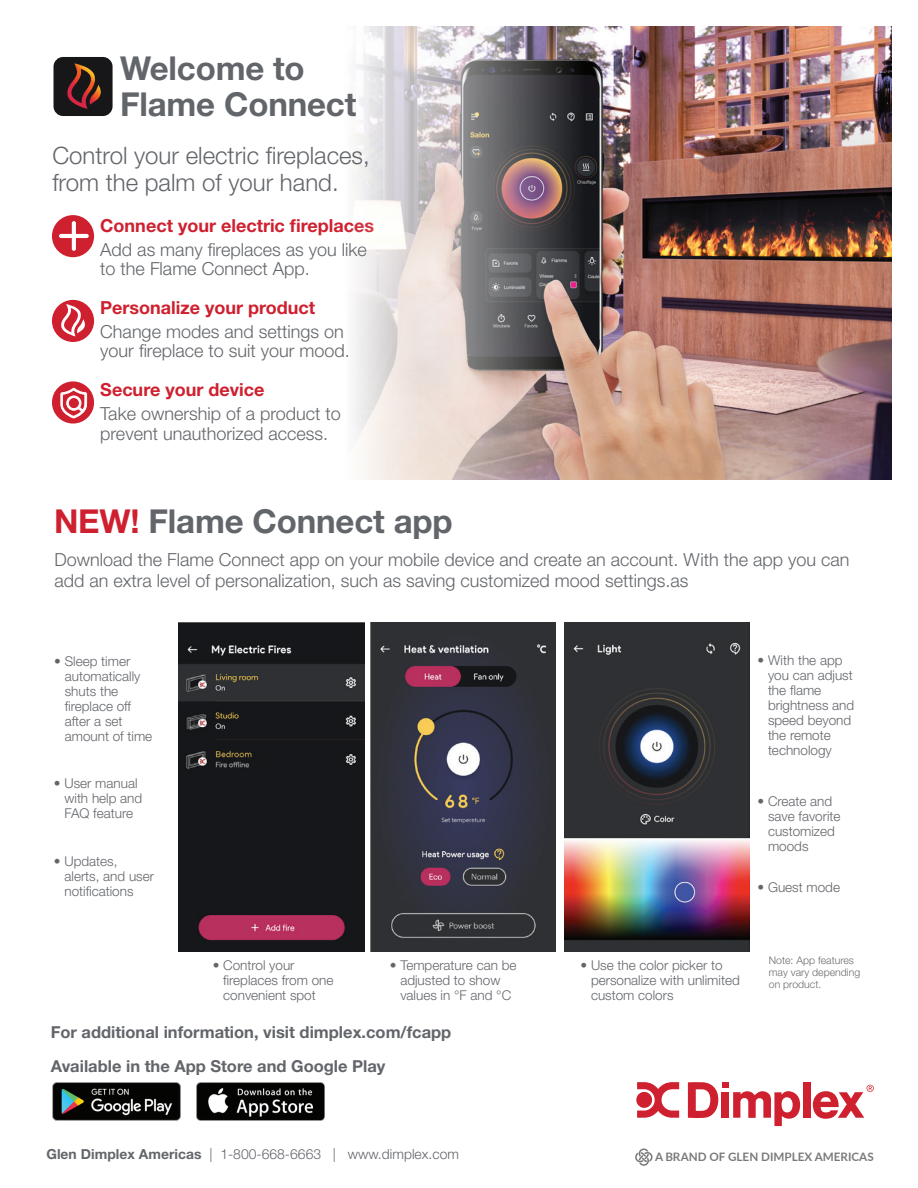
<style>
.page{position:relative;width:918px;height:1188px;background:#fff}
.page>*{position:absolute;margin:0;border:0;box-sizing:border-box;transform-origin:0 0}
.t1{font:700 33px/36px "Helvetica Neue LT Std";letter-spacing:-.005em;color:#62656a}
.t2{font:300 24px/27px "Helvetica Neue LT Std";color:#62656a}
.t3{font:300 18px/19.5px "Helvetica Neue LT Std";color:#62656a}
.t4{font:700 18px "Helvetica Neue LT Std";color:#cf202f}
.t5{font:700 16.5px "Helvetica Neue LT Std";color:#62656a}
.t6{font:300 13.8px "Helvetica Neue LT Std";letter-spacing:.005em;color:#62656a}
.t7{font:300 13.5px/15px "Helvetica Neue LT Std";color:#62656a}
.t8{font:700 11.7px "Lato";color:#231f20}
.t9{font:300 10.5px/12px "Helvetica Neue LT Std";color:#6c6d70}
.s1{color:#cf202f}
.s2{font-weight:700}
</style>
<div class="page">
<svg style="left:688px;top:1082px;width:30px;height:36px"></svg>
<div style="left:722px;top:1082px;width:7px;height:6px;background:#ce202f"></div>
<div style="left:722px;top:1092px;width:7px;height:26px;background:#ce202f"></div>
<svg style="left:733px;top:1091px;width:67px;height:35px"></svg>
<div style="left:803px;top:1082px;width:7px;height:36px;background:#ce202f"></div>
<svg style="left:813px;top:1085px;width:61px;height:34px"></svg>
<svg style="left:636px;top:1082px;width:43px;height:36px"></svg>
<svg style="left:635px;top:1148px;width:18px;height:18px"></svg>
<img style="left:53px;top:1082px;width:128px;height:38px">
<img style="left:196px;top:1082px;width:128px;height:38px">
<div style="left:54px;top:57px;width:59px;height:59px;background:#17171a;border-radius:10px"></div>
<svg style="left:67px;top:63px;width:34px;height:46px"></svg>
<div style="left:52px;top:215px;width:42px;height:42px;background:#cf202f;border-radius:50%"></div>
<div style="left:52px;top:300px;width:42px;height:42px;background:#cf202f;border-radius:50%"></div>
<div style="left:52px;top:381px;width:42px;height:43px;background:#cf202f;border-radius:50%"></div>
<svg style="left:59px;top:221px;width:30px;height:30px"></svg>
<svg style="left:60px;top:304px;width:28px;height:32px"></svg>
<svg style="left:60px;top:383px;width:27px;height:36px"></svg>
<img style="left:179px;top:622px;width:185px;height:330px">
<img style="left:370px;top:622px;width:186px;height:329px">
<img style="left:564px;top:622px;width:186px;height:330px">
<img style="left:355px;top:26px;width:536px;height:453px">
<h1 class="t1" style="left:120px;top:49px;width:238px">Welcome to<br>Flame Connect</h1>
<h2 class="t2" style="left:52px;top:141px;width:319px">Control your electric fireplaces, from the palm of your hand.</h2>
<h3 class="t4" style="left:100px;top:214px;width:275px">Connect your electric fireplaces</h3>
<h3 class="t3" style="left:100px;top:239px;width:268px">Add as many fireplaces as you like to the Flame Connect App.</h3>
<h3 class="t4" style="left:100px;top:296px;width:217px">Personalize your product</h3>
<h3 class="t3" style="left:100px;top:321px;width:251px">Change modes and settings on your fireplace to suit your mood.</h3>
<h3 class="t4" style="left:100px;top:379px;width:166px">Secure your device</h3>
<h3 class="t3" style="left:100px;top:404px;width:242px">Take ownership of a product to prevent unauthorized access.</h3>
<h1 class="t1" style="left:54px;top:503px;width:400px"><span class="s1">NEW!</span> Flame Connect app</h1>
<h3 class="t3" style="left:54px;top:549px;width:797px;line-height:21px">Download the Flame Connect app on your mobile device and create an account. With the app you can add an extra level of personalization, such as saving customized mood settings.as</h3>
<p class="t7" style="left:65px;top:653px;width:89px;text-indent:-11px">• Sleep timer automatically shuts the fireplace off after a set amount of time</p>
<p class="t7" style="left:768px;top:653px;width:88px;text-indent:-11px">• With the app you can adjust the flame brightness and speed beyond the remote technology</p>
<p class="t7" style="left:65px;top:776px;width:79px;text-indent:-11px">• User manual with help and<br>FAQ feature</p>
<p class="t7" style="left:65px;top:853px;width:91px;text-indent:-11px">• Updates, alerts, and user notifications</p>
<p class="t7" style="left:768px;top:794px;width:74px;text-indent:-11px">• Create and save favorite customized moods</p>
<p class="t7" style="left:757px;top:879px;width:84px">• Guest mode</p>
<p class="t7" style="left:223px;top:958px;width:112px;text-indent:-11px">• Control your fireplaces from one convenient spot</p>
<p class="t7" style="left:591px;top:958px;width:150px;text-indent:-11px">• Use the color picker to personalize with unlimited custom colors</p>
<p class="t7" style="left:390px;top:958px;width:128px;text-align:center">• Temperature can be adjusted to show values in °F and °C</p>
<p class="t5" style="left:51px;top:1022px;width:402px">For additional information, visit dimplex.com/fcapp</p>
<p class="t5" style="left:51px;top:1056px;width:336px">Available in the App Store and Google Play</p>
<p class="t9" style="left:769px;top:954px;width:93px">Note: App features may vary depending on product.</p>
<p class="t6" style="left:46px;top:1146px;width:414px"><span class="s2">Glen Dimplex Americas</span> | 1-800-668-6663 | www.dimplex.com</p>
<p class="t8" style="left:655px;top:1149px;width:220px">A BRAND OF GLEN DIMPLEX AMERICAS</p>
</div>
